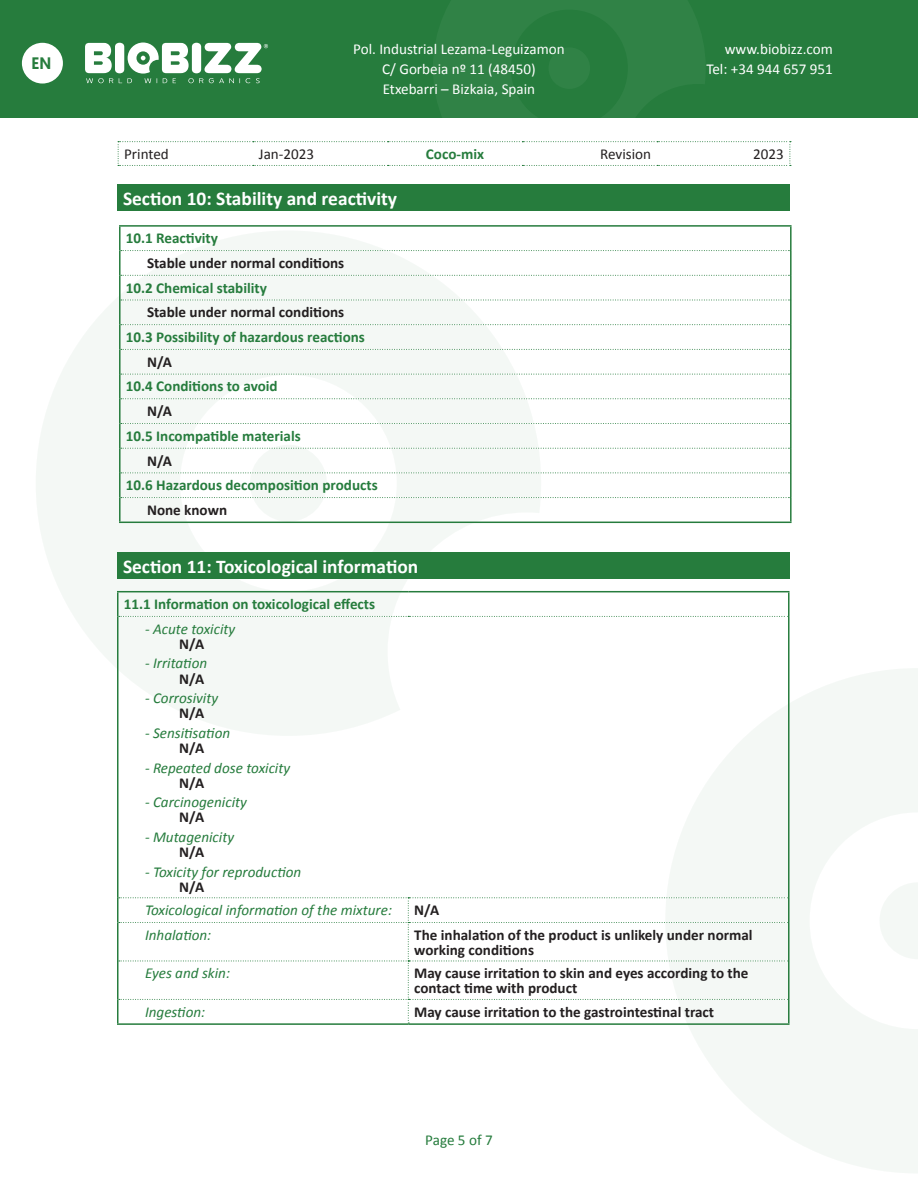
<style>
.page{position:relative;width:918px;height:1188px;background:#fff}
.page>*{position:absolute;margin:0;border:0;box-sizing:border-box;transform-origin:0 0}
.Paragraph_Style1{font:700 19.5px "Calibri";color:#fff}
.t1{font:500 16.65px "Geomanist";color:#267c3d}
.Paragraph_Style1-2{font:700 15.15px "Calibri";color:#267c3d}
.Paragraph_Style1-3{font:italic 15.15px "Calibri";color:#267c3d}
.Paragraph_Style8{font:700 15.15px/15.1px "Calibri";color:#231f20}
.t2{font:15.15px/20px "Calibri";color:#fff;text-align:center}
.Paragraph_Style3{font:700 15.15px "Calibri";color:#231f20}
.t3{font:15.15px "Calibri";color:#231f20}
.Paragraph_Style28{font:700 15.15px "Calibri";color:#231f20}
.Paragraph_Style1-4{font:15.15px "Calibri";letter-spacing:-.005em;color:#267c3d}
.Paragraph_Style39{font:700 15.15px "Calibri";color:#231f20}
</style>
<div class="page">
<div style="left:0;top:0;width:918px;height:118px;background:#267c3d"></div>
<svg style="left:85px;top:43px;width:183px;height:40px"></svg>
<svg style="left:36px;top:231px;width:505px;height:505px;fill:#f4f8f5"></svg>
<div style="left:250px;top:445px;width:77px;height:77px;background:#f4f8f5;border-radius:50%"></div>
<svg style="left:667px;top:669px;width:251px;height:504px;fill:#f4f8f5"></svg>
<svg style="left:879px;top:882px;width:39px;height:77px"></svg>
<div style="left:549px;top:47px;width:41px;height:42px;background:#308246;border-radius:50%"></div>
<svg style="left:118px;top:141px;width:673px;height:25px"></svg>
<div style="left:22px;top:43px;width:41px;height:41px;background:#fff;border-radius:50%"></div>
<div style="left:117px;top:184px;width:673px;height:27px;background:#267c3d"></div>
<svg style="left:121px;top:250px;width:669px;height:1px"></svg>
<svg style="left:121px;top:275px;width:669px;height:1px"></svg>
<svg style="left:121px;top:300px;width:669px;height:1px"></svg>
<svg style="left:121px;top:324px;width:669px;height:1px"></svg>
<svg style="left:121px;top:398px;width:669px;height:1px"></svg>
<svg style="left:121px;top:423px;width:669px;height:1px"></svg>
<svg style="left:121px;top:448px;width:669px;height:1px"></svg>
<svg style="left:121px;top:473px;width:669px;height:1px"></svg>
<svg style="left:121px;top:349px;width:669px;height:1px"></svg>
<svg style="left:121px;top:497px;width:669px;height:1px"></svg>
<hr style="left:119px;top:225px;width:673px;height:2px;background:#267c3d">
<hr style="left:119px;top:227px;width:2px;height:24px;background:#267c3d">
<hr style="left:790px;top:227px;width:2px;height:24px;background:#267c3d">
<hr style="left:119px;top:251px;width:2px;height:24px;background:#267c3d">
<hr style="left:790px;top:251px;width:2px;height:24px;background:#267c3d">
<hr style="left:119px;top:275px;width:2px;height:25px;background:#267c3d">
<hr style="left:790px;top:275px;width:2px;height:25px;background:#267c3d">
<hr style="left:119px;top:300px;width:2px;height:25px;background:#267c3d">
<hr style="left:790px;top:300px;width:2px;height:25px;background:#267c3d">
<hr style="left:119px;top:325px;width:2px;height:24px;background:#267c3d">
<hr style="left:790px;top:325px;width:2px;height:24px;background:#267c3d">
<hr style="left:119px;top:374px;width:2px;height:25px;background:#267c3d">
<hr style="left:790px;top:374px;width:2px;height:25px;background:#267c3d">
<hr style="left:119px;top:399px;width:2px;height:24px;background:#267c3d">
<hr style="left:790px;top:399px;width:2px;height:24px;background:#267c3d">
<hr style="left:119px;top:423px;width:2px;height:25px;background:#267c3d">
<hr style="left:790px;top:423px;width:2px;height:25px;background:#267c3d">
<hr style="left:119px;top:448px;width:2px;height:25px;background:#267c3d">
<hr style="left:790px;top:448px;width:2px;height:25px;background:#267c3d">
<hr style="left:119px;top:473px;width:2px;height:25px;background:#267c3d">
<hr style="left:790px;top:473px;width:2px;height:25px;background:#267c3d">
<hr style="left:119px;top:349px;width:2px;height:25px;background:#267c3d">
<hr style="left:790px;top:349px;width:2px;height:25px;background:#267c3d">
<hr style="left:119px;top:498px;width:2px;height:24px;background:#267c3d">
<hr style="left:790px;top:498px;width:2px;height:24px;background:#267c3d">
<hr style="left:119px;top:522px;width:673px;height:1px;background:#267c3d">
<svg style="left:121px;top:374px;width:670px;height:1px"></svg>
<hr style="left:117px;top:591px;width:291px;height:1px;background:#267c3d">
<svg style="left:117px;top:592px;width:671px;height:25px"></svg>
<hr style="left:408px;top:591px;width:382px;height:1px;background:#267c3d">
<hr style="left:788px;top:592px;width:2px;height:24px;background:#267c3d">
<hr style="left:117px;top:616px;width:1px;height:282px;background:#267c3d">
<hr style="left:788px;top:616px;width:2px;height:282px;background:#267c3d">
<hr style="left:788px;top:898px;width:2px;height:25px;background:#267c3d">
<hr style="left:788px;top:923px;width:2px;height:38px;background:#267c3d">
<hr style="left:788px;top:961px;width:2px;height:38px;background:#267c3d">
<hr style="left:788px;top:999px;width:2px;height:24px;background:#267c3d">
<hr style="left:117px;top:1023px;width:291px;height:2px;background:#267c3d">
<hr style="left:408px;top:1023px;width:382px;height:2px;background:#267c3d">
<svg style="left:117px;top:897px;width:672px;height:127px"></svg>
<div style="left:117px;top:552px;width:673px;height:27px;background:#267c3d"></div>
<p class="t1" style="left:31px;top:53px;width:21px">EN</p>
<p class="t2" style="left:353px;top:38px;width:213px">Pol. Industrial Lezama-Leguizamon<br>C/ Gorbeia nº 11 (48450)<br>Etxebarri – Bizkaia, Spain</p>
<p class="t2" style="left:706px;top:38px;width:128px;text-align:right">www.biobizz.com<br>Tel: +34 944 657 951</p>
<p class="t3" style="left:124px;top:145px;width:46px">Printed</p>
<p class="t3" style="left:259px;top:145px;width:57px">Jan-2023</p>
<p class="Paragraph_Style1-2" style="left:426px;top:143px;width:60px">Coco-mix</p>
<p class="t3" style="left:600px;top:145px;width:52px">Revision</p>
<p class="t3" style="left:753px;top:145px;width:32px">2023</p>
<p class="Paragraph_Style1" style="left:123px;top:185px;width:276px">Section 10: Stability and reactivity</p>
<p class="Paragraph_Style1-2" style="left:126px;top:227px;width:94px">10.1 Reactivity</p>
<p class="Paragraph_Style3" style="left:147px;top:252px;width:199px">Stable under normal conditions</p>
<p class="Paragraph_Style1-2" style="left:126px;top:277px;width:143px">10.2 Chemical stability</p>
<p class="Paragraph_Style3" style="left:147px;top:302px;width:199px">Stable under normal conditions</p>
<p class="Paragraph_Style1-2" style="left:126px;top:326px;width:241px">10.3 Possibility of hazardous reactions</p>
<p class="Paragraph_Style3" style="left:147px;top:351px;width:26px">N/A</p>
<p class="Paragraph_Style1-2" style="left:126px;top:376px;width:153px">10.4 Conditions to avoid</p>
<p class="Paragraph_Style3" style="left:147px;top:400px;width:26px">N/A</p>
<p class="Paragraph_Style1-2" style="left:126px;top:425px;width:177px">10.5 Incompatible materials</p>
<p class="Paragraph_Style3" style="left:147px;top:450px;width:26px">N/A</p>
<p class="Paragraph_Style1-2" style="left:126px;top:474px;width:253px">10.6 Hazardous decomposition products</p>
<p class="Paragraph_Style3" style="left:147px;top:499px;width:82px">None known</p>
<p class="Paragraph_Style1" style="left:123px;top:552px;width:297px">Section 11: Toxicological information</p>
<p class="Paragraph_Style1-2" style="left:124px;top:593px;width:253px">11.1 Information on toxicological effects</p>
<p class="Paragraph_Style1-3" style="left:145px;top:618px;width:92px">- Acute toxicity</p>
<p class="Paragraph_Style28" style="left:179px;top:633px;width:26px">N/A</p>
<p class="Paragraph_Style1-3" style="left:145px;top:653px;width:64px">- Irritation</p>
<p class="Paragraph_Style28" style="left:179px;top:668px;width:26px">N/A</p>
<p class="Paragraph_Style1-3" style="left:145px;top:688px;width:75px">- Corrosivity</p>
<p class="Paragraph_Style28" style="left:179px;top:703px;width:26px">N/A</p>
<p class="Paragraph_Style1-3" style="left:145px;top:722px;width:87px">- Sensitisation</p>
<p class="Paragraph_Style28" style="left:179px;top:737px;width:26px">N/A</p>
<p class="Paragraph_Style1-3" style="left:145px;top:757px;width:147px">- Repeated dose toxicity</p>
<p class="Paragraph_Style28" style="left:179px;top:772px;width:26px">N/A</p>
<p class="Paragraph_Style1-3" style="left:145px;top:792px;width:103px">- Carcinogenicity</p>
<p class="Paragraph_Style28" style="left:179px;top:807px;width:26px">N/A</p>
<p class="Paragraph_Style1-3" style="left:145px;top:826px;width:91px">- Mutagenicity</p>
<p class="Paragraph_Style28" style="left:179px;top:841px;width:26px">N/A</p>
<p class="Paragraph_Style1-3" style="left:145px;top:861px;width:158px">- Toxicity for reproduction</p>
<p class="Paragraph_Style39" style="left:179px;top:876px;width:26px">N/A</p>
<p class="Paragraph_Style1-3" style="left:145px;top:900px;width:249px">Toxicological information of the mixture:</p>
<p class="Paragraph_Style8" style="left:414px;top:902px;width:26px">N/A</p>
<p class="Paragraph_Style1-3" style="left:145px;top:924px;width:68px">Inhalation:</p>
<p class="Paragraph_Style8" style="left:414px;top:927px;width:340px">The inhalation of the product is unlikely under normal working conditions</p>
<p class="Paragraph_Style1-3" style="left:145px;top:963px;width:87px">Eyes and skin:</p>
<p class="Paragraph_Style8" style="left:414px;top:965px;width:336px">May cause irritation to skin and eyes according to the contact time with product</p>
<p class="Paragraph_Style1-3" style="left:145px;top:1001px;width:62px">Ingestion:</p>
<p class="Paragraph_Style8" style="left:414px;top:1004px;width:301px">May cause irritation to the gastrointestinal tract</p>
<p class="Paragraph_Style1-4" style="left:425px;top:1131px;width:69px">Page 5 of 7</p>
</div>
